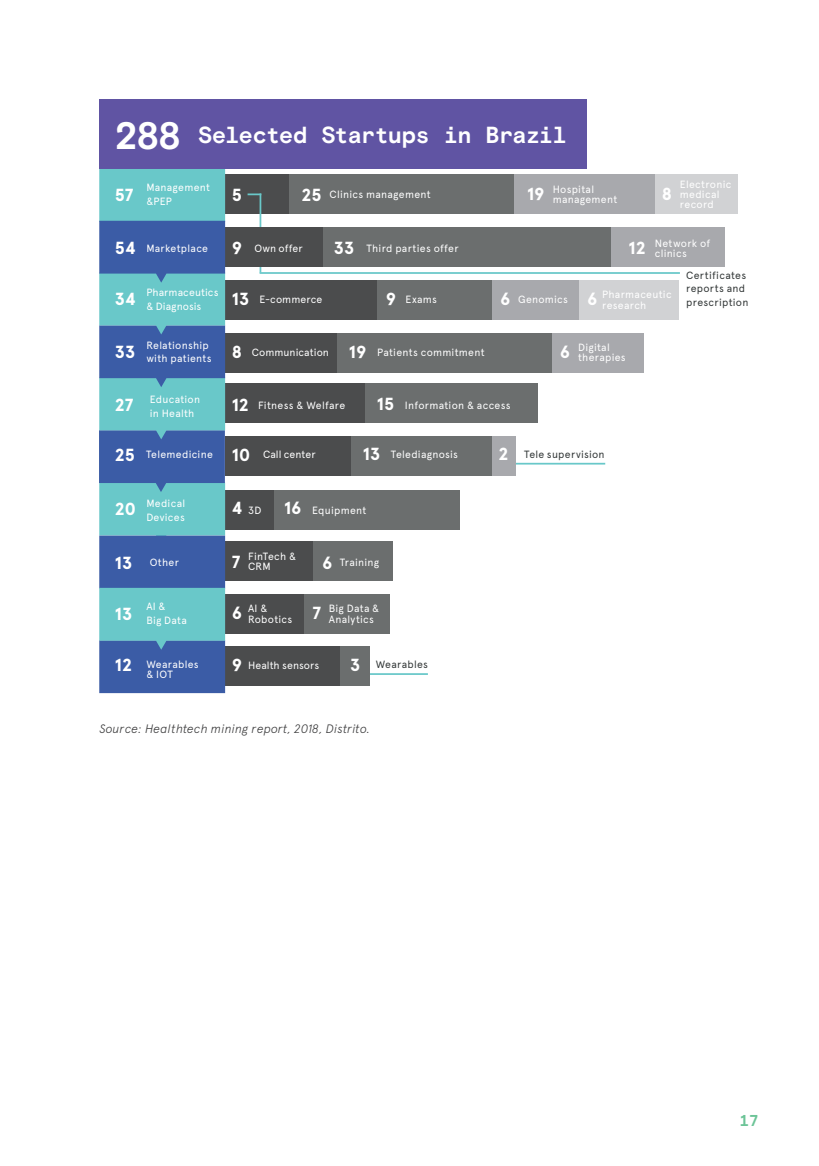
<style>
.page{position:relative;width:819px;height:1166px;background:#fff}
.page>*{position:absolute;margin:0;border:0;box-sizing:border-box;transform-origin:0 0}
.Título{font:700 37.98px "Basis Grotesque Pro Mono";color:#fff}
.Título-2{font:700 23.28px "Basis Grotesque Pro Mono";letter-spacing:-.025em;color:#fff}
.t1{font:900 17.5px "Apercu";letter-spacing:-.005em;color:#fff}
.t2{font:700 15.75px "Basis Grotesque Pro Mono";color:#6cc497}
.Texto_peso_2{font:italic 300 12.25px "Apercu";letter-spacing:.01em;color:#3e3e3f}
.t3{font:10.5px/10.2px "Apercu";letter-spacing:.025em;color:#fff}
.t4{font:10.5px/13.7px "Apercu";letter-spacing:.005em;color:#fff}
.t5{font:10.5px/13.7px "Apercu";letter-spacing:.025em;color:#333838}
.t6{font:10.5px "Apercu";color:#fff}
</style>
<div class="page">
<hr style="left:338px;top:673px;width:90px;height:2px;background:#69c8c9">
<div style="left:225px;top:646px;width:115px;height:39px;background:#4b4c4d"></div>
<div style="left:340px;top:646px;width:30px;height:39px;background:#6b6e6e"></div>
<div style="left:225px;top:490px;width:49px;height:40px;background:#4b4c4d"></div>
<div style="left:274px;top:490px;width:185px;height:40px;background:#6b6e6e"></div>
<hr style="left:516px;top:463px;width:89px;height:1px;background:#69c8c9">
<div style="left:225px;top:436px;width:127px;height:39px;background:#4b4c4d"></div>
<div style="left:351px;top:436px;width:148px;height:39px;background:#6b6e6e"></div>
<div style="left:492px;top:436px;width:23px;height:39px;background:#a8a9ad"></div>
<div style="left:223px;top:383px;width:142px;height:39px;background:#4b4c4d"></div>
<div style="left:365px;top:383px;width:173px;height:39px;background:#6b6e6e"></div>
<div style="left:221px;top:175px;width:70px;height:39px;background:#4b4c4d"></div>
<div style="left:492px;top:280px;width:86px;height:40px;background:#a8a9ad"></div>
<div style="left:578px;top:280px;width:100px;height:40px;background:#d1d2d4"></div>
<div style="left:312px;top:542px;width:81px;height:39px;background:#6b6e6e"></div>
<div style="left:225px;top:541px;width:88px;height:39px;background:#4b4c4d"></div>
<div style="left:225px;top:333px;width:117px;height:39px;background:#4b4c4d"></div>
<div style="left:337px;top:333px;width:214px;height:39px;background:#6b6e6e"></div>
<div style="left:551px;top:333px;width:92px;height:39px;background:#a8a9ad"></div>
<div style="left:99px;top:99px;width:488px;height:70px;background:#6054a3"></div>
<div style="left:610px;top:228px;width:115px;height:39px;background:#a8a9ad"></div>
<hr style="left:259px;top:193px;width:2px;height:80px;background:#69c8c9">
<hr style="left:259px;top:272px;width:421px;height:2px;background:#69c8c9">
<svg style="left:247px;top:193px;width:14px;height:2px"></svg>
<div style="left:304px;top:594px;width:86px;height:39px;background:#6b6e6e"></div>
<div style="left:223px;top:594px;width:81px;height:39px;background:#4b4c4d"></div>
<div style="left:221px;top:280px;width:156px;height:39px;background:#4b4c4d"></div>
<div style="left:377px;top:280px;width:114px;height:39px;background:#6b6e6e"></div>
<div style="left:290px;top:175px;width:224px;height:39px;background:#6b6e6e"></div>
<div style="left:514px;top:175px;width:146px;height:39px;background:#a8a9ad"></div>
<div style="left:221px;top:228px;width:103px;height:39px;background:#4b4c4d"></div>
<div style="left:323px;top:228px;width:287px;height:39px;background:#6b6e6e"></div>
<svg style="left:99px;top:169px;width:126px;height:524px;background:#5292b7"></svg>
<div style="left:655px;top:175px;width:82px;height:39px;background:#d1d2d4"></div>
<p class="Título" style="left:115px;top:114px;width:68px">288</p>
<p class="Título-2" style="left:198px;top:122px;width:370px">Selected Startups in Brazil</p>
<p class="t1" style="left:115px;top:182px;width:20px">57</p>
<p class="t3" style="left:146px;top:180px;width:65px;line-height:13.7px">Management &amp;PEP</p>
<p class="t1" style="left:115px;top:234px;width:22px">54</p>
<p class="t3" style="left:146px;top:242px;width:63px">Marketplace</p>
<p class="t1" style="left:661px;top:181px;width:12px">8</p>
<p class="t3" style="left:680px;top:178px;width:53px">Electronic medical record</p>
<p class="t3" style="left:329px;top:188px;width:103px">Clinics management</p>
<p class="t3" style="left:552px;top:183px;width:66px">Hospital management</p>
<p class="t3" style="left:366px;top:242px;width:94px">Third parties offer</p>
<p class="t1" style="left:301px;top:182px;width:22px">25</p>
<p class="t1" style="left:527px;top:181px;width:19px">19</p>
<p class="t1" style="left:232px;top:182px;width:12px">5</p>
<p class="t4" style="left:254px;top:240px;width:50px">Own offer</p>
<p class="t3" style="left:654px;top:237px;width:57px">Network of clinics</p>
<p class="t1" style="left:232px;top:234px;width:12px">9</p>
<p class="t1" style="left:628px;top:234px;width:19px">12</p>
<p class="t1" style="left:334px;top:234px;width:22px">33</p>
<p class="t1" style="left:115px;top:286px;width:23px">34</p>
<p class="t4" style="left:146px;top:285px;width:74px">Pharmaceutics &amp; Diagnosis</p>
<p class="t1" style="left:232px;top:286px;width:19px">13</p>
<p class="t4" style="left:259px;top:292px;width:64px">E-commerce</p>
<p class="t1" style="left:386px;top:286px;width:12px">9</p>
<p class="t3" style="left:405px;top:294px;width:33px">Exams</p>
<p class="t3" style="left:602px;top:289px;width:71px">Pharmaceutic research</p>
<p class="t1" style="left:500px;top:286px;width:12px">6</p>
<p class="t1" style="left:587px;top:286px;width:12px">6</p>
<p class="t3" style="left:518px;top:294px;width:52px">Genomics</p>
<p class="t5" style="left:686px;top:268px;width:61px">Certificates</p>
<p class="t5" style="left:686px;top:281px;width:64px">reports and prescription</p>
<p class="t3" style="left:146px;top:338px;width:67px;line-height:13.7px">Relationship with patients</p>
<p class="t6" style="left:252px;top:345px;width:79px">Communication</p>
<p class="t1" style="left:115px;top:339px;width:22px">33</p>
<p class="t1" style="left:232px;top:338px;width:12px">8</p>
<p class="t3" style="left:377px;top:347px;width:109px">Patients commitment</p>
<p class="t3" style="left:578px;top:342px;width:33px">Digital</p>
<p class="t3" style="left:578px;top:352px;width:49px">therapies</p>
<p class="t1" style="left:349px;top:338px;width:19px">19</p>
<p class="t1" style="left:560px;top:339px;width:12px">6</p>
<p class="t3" style="left:150px;top:393px;width:52px">Education</p>
<p class="t3" style="left:150px;top:407px;width:46px">in Health</p>
<p class="t1" style="left:115px;top:392px;width:20px">27</p>
<p class="t1" style="left:232px;top:392px;width:19px">12</p>
<p class="t3" style="left:258px;top:399px;width:89px">Fitness &amp; Welfare</p>
<p class="t1" style="left:377px;top:391px;width:19px">15</p>
<p class="t3" style="left:405px;top:399px;width:107px">Information &amp; access</p>
<p class="t1" style="left:115px;top:442px;width:22px">25</p>
<p class="t3" style="left:146px;top:449px;width:68px">Telemedicine</p>
<p class="t1" style="left:232px;top:442px;width:20px">10</p>
<p class="t4" style="left:263px;top:447px;width:54px">Call center</p>
<p class="t1" style="left:363px;top:441px;width:19px">13</p>
<p class="t3" style="left:391px;top:449px;width:69px">Telediagnosis</p>
<p class="t1" style="left:498px;top:441px;width:12px">2</p>
<p class="t5" style="left:524px;top:446px;width:82px">Tele supervision</p>
<p class="t3" style="left:146px;top:496px;width:40px;line-height:13.7px">Medical<br>Devices</p>
<p class="t3" style="left:248px;top:504px;width:15px">3D</p>
<p class="t3" style="left:312px;top:504px;width:56px">Equipment</p>
<p class="t1" style="left:115px;top:496px;width:23px">20</p>
<p class="t1" style="left:232px;top:495px;width:12px">4</p>
<p class="t1" style="left:284px;top:495px;width:19px">16</p>
<p class="t3" style="left:248px;top:551px;width:50px">FinTech &amp;<br>CRM</p>
<p class="t1" style="left:232px;top:549px;width:10px">7</p>
<p class="t1" style="left:115px;top:550px;width:19px">13</p>
<p class="t1" style="left:322px;top:550px;width:12px">6</p>
<p class="t3" style="left:150px;top:557px;width:31px">Other</p>
<p class="t3" style="left:340px;top:557px;width:41px">Training</p>
<p class="t1" style="left:115px;top:601px;width:19px">13</p>
<p class="t3" style="left:146px;top:601px;width:21px">AI &amp;</p>
<p class="t3" style="left:146px;top:614px;width:42px">Big Data</p>
<p class="t3" style="left:248px;top:603px;width:46px">AI &amp;<br>Robotics</p>
<p class="t1" style="left:232px;top:600px;width:12px">6</p>
<p class="t1" style="left:312px;top:600px;width:10px">7</p>
<p class="t3" style="left:329px;top:603px;width:52px">Big Data &amp;<br>Analytics</p>
<p class="t1" style="left:115px;top:652px;width:19px">12</p>
<p class="t3" style="left:146px;top:658px;width:54px">Wearables</p>
<p class="t1" style="left:232px;top:652px;width:12px">9</p>
<p class="t1" style="left:350px;top:652px;width:12px">3</p>
<p class="t3" style="left:146px;top:669px;width:28px">&amp; IOT</p>
<p class="t4" style="left:248px;top:657px;width:73px">Health sensors</p>
<p class="t5" style="left:376px;top:657px;width:54px">Wearables</p>
<p class="Texto_peso_2" style="left:99px;top:719px;width:272px">Source: Healthtech mining report, 2018, Distrito.</p>
<h3 class="t2" style="left:739px;top:1111px;width:20px">17</h3>
</div>
